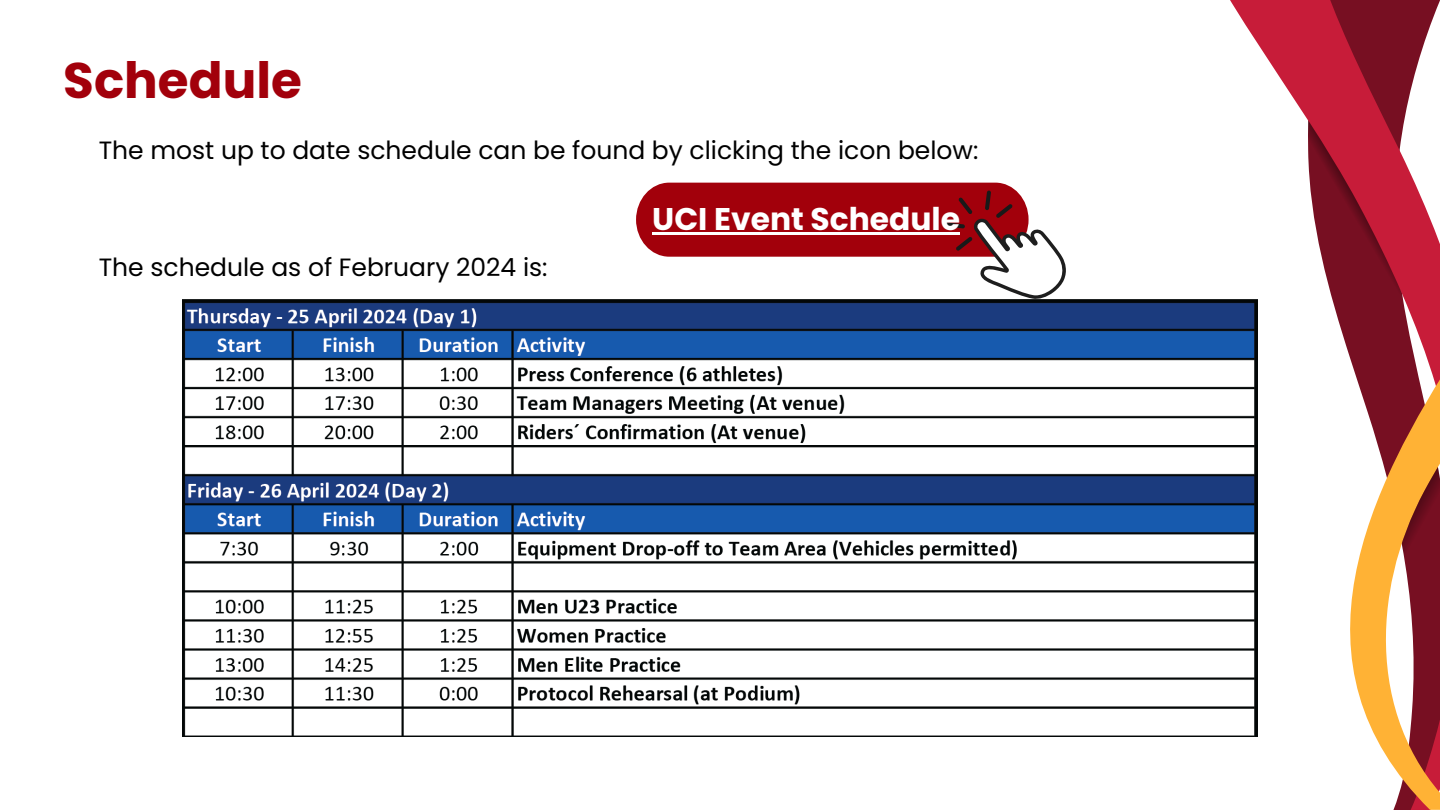
<style>
.page{position:relative;width:1440px;height:810px;background:#fff}
.page>*{position:absolute;margin:0;border:0;box-sizing:border-box;transform-origin:0 0}
.t1{font:700 50px "Poppins";color:#a2000b}
.t2{font:700 31.3px "Poppins";color:#fff}
.t3{font:25px "Poppins";color:#000}
</style>
<div class="page">
<svg style="left:1137px;top:0;width:145px;height:737px"></svg>
<svg style="left:1282px;top:0;width:158px;height:810px"></svg>
<svg style="left:1402px;top:467px;width:38px;height:108px;background:#9d442a"></svg>
<img style="left:182px;top:300px;width:1076px;height:436px">
<svg style="left:636px;top:183px;width:432px;height:117px"></svg>
<hr style="left:652px;top:232px;width:308px;height:3px;background:#fff">
<h1 class="t1" style="left:63px;top:45px;width:240px">Schedule</h1>
<p class="t3" style="left:99px;top:132px;width:881px">The most up to date schedule can be found by clicking the icon below:</p>
<p class="t3" style="left:99px;top:249px;width:450px">The schedule as of February 2024 is:</p>
<p class="t2" style="left:652px;top:197px;width:309px">UCI Event Schedule</p>
</div>
